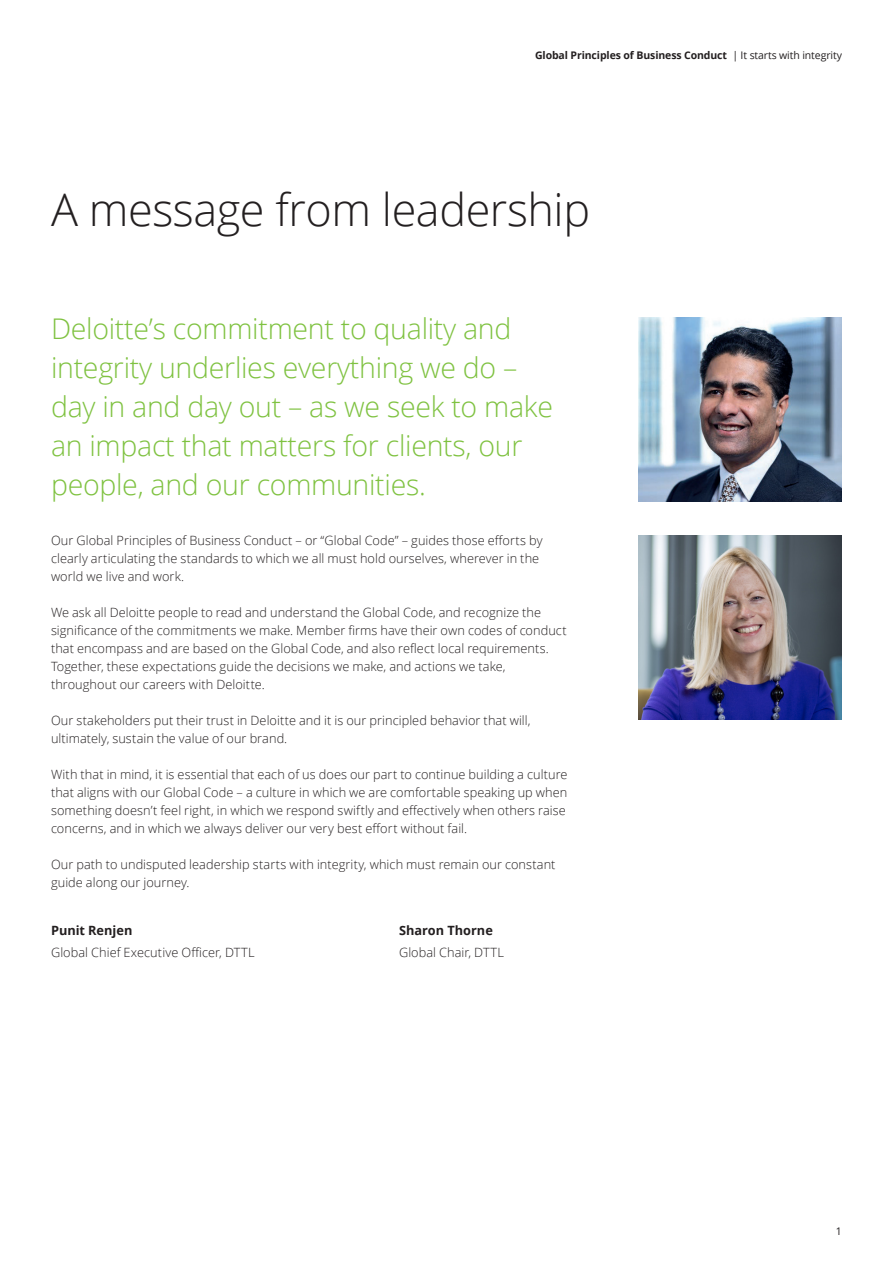
<style>
.page{position:relative;width:893px;height:1263px;background:#fff}
.page>*{position:absolute;margin:0;border:0;box-sizing:border-box;transform-origin:0 0}
.Story_heading_light{font:300 45px "Open Sans";letter-spacing:-.01em;color:#231f20}
.Story_heading_light-2{font:300 28.5px/39px "Open Sans";letter-spacing:-.01em;color:#7fc241}
.Body_copy__8_5_12pt{font:300 12.75px/18px "Open Sans";letter-spacing:.005em;color:#231f20}
.Body_copy__8_5_12pt-2{font:700 12.75px "Open Sans";color:#231f20}
.t1{font:700 10.5px "Open Sans";letter-spacing:-.01em;color:#231f20}
.t2{font:10.5px "Open Sans";color:#231f20}
.s1{font-weight:400}
</style>
<div class="page">
<hr style="left:0;top:0;width:1px;height:1263px;background:#007db5">
<img style="left:639px;top:317px;width:203px;height:185px">
<img style="left:639px;top:535px;width:203px;height:185px">
<p class="t1" style="left:535px;top:48px;width:308px">Global Principles of Business Conduct <span class="s1">| It starts with integrity</span></p>
<p class="Story_heading_light" style="left:51px;top:179px;width:541px">A message from leadership</p>
<p class="Story_heading_light-2" style="left:51px;top:309px;width:503px">Deloitte’s commitment to quality and integrity underlies everything we do – day in and day out – as we seek to make an impact that matters for clients, our people, and our communities.</p>
<p class="Body_copy__8_5_12pt" style="left:51px;top:531px;width:493px">Our Global Principles of Business Conduct – or “Global Code” – guides those efforts by clearly articulating the standards to which we all must hold ourselves, wherever in the world we live and work.</p>
<p class="Body_copy__8_5_12pt" style="left:51px;top:603px;width:517px">We ask all Deloitte people to read and understand the Global Code, and recognize the significance of the commitments we make. Member firms have their own codes of conduct that encompass and are based on the Global Code, and also reflect local requirements.<br>Together, these expectations guide the decisions we make, and actions we take, throughout our careers with Deloitte.</p>
<p class="Body_copy__8_5_12pt" style="left:51px;top:711px;width:481px">Our stakeholders put their trust in Deloitte and it is our principled behavior that will, ultimately, sustain the value of our brand.</p>
<p class="Body_copy__8_5_12pt" style="left:51px;top:765px;width:518px">With that in mind, it is essential that each of us does our part to continue building a culture that aligns with our Global Code – a culture in which we are comfortable speaking up when something doesn’t feel right, in which we respond swiftly and effectively when others raise concerns, and in which we always deliver our very best effort without fail.</p>
<p class="Body_copy__8_5_12pt" style="left:51px;top:855px;width:506px">Our path to undisputed leadership starts with integrity, which must remain our constant guide along our journey.</p>
<p class="Body_copy__8_5_12pt-2" style="left:51px;top:921px;width:83px">Punit Renjen</p>
<p class="Body_copy__8_5_12pt" style="left:51px;top:943px;width:205px">Global Chief Executive Officer, DTTL</p>
<p class="Body_copy__8_5_12pt-2" style="left:399px;top:921px;width:95px">Sharon Thorne</p>
<p class="Body_copy__8_5_12pt" style="left:399px;top:943px;width:106px">Global Chair, DTTL</p>
<p class="t2" style="left:836px;top:1224px;width:8px">1</p>
</div>
